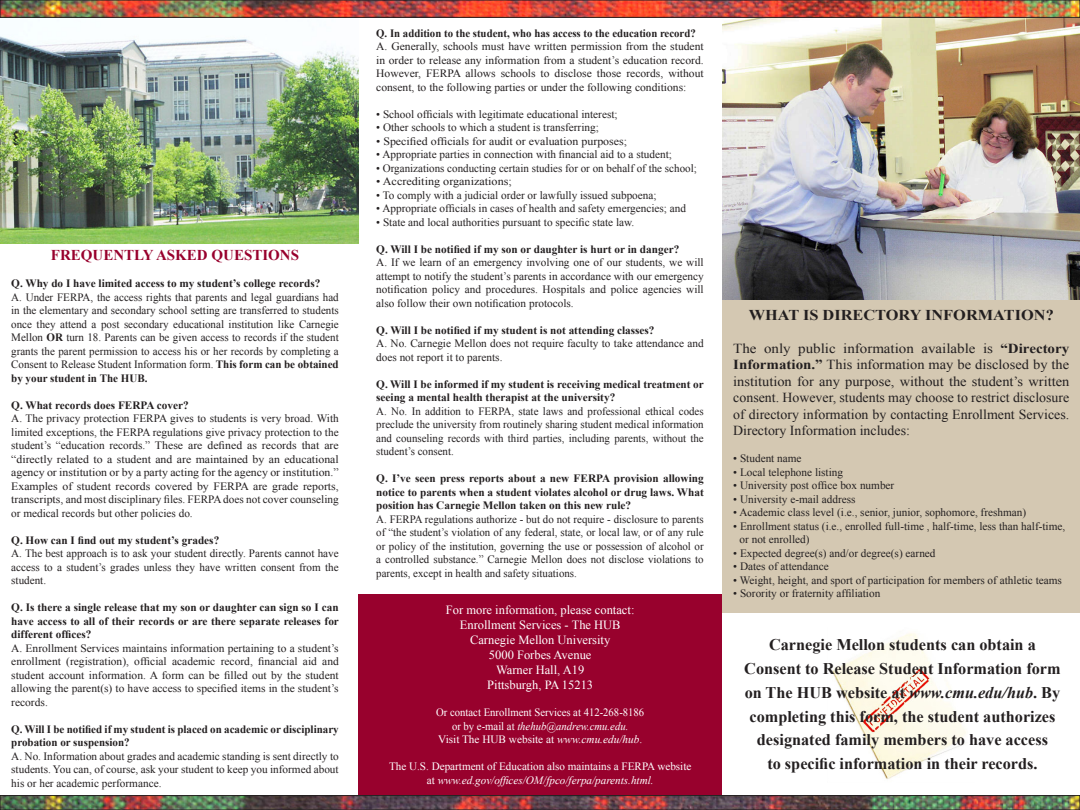
<style>
.page{position:relative;width:1080px;height:810px;background:#fff}
.page>*{position:absolute;margin:0;border:0;box-sizing:border-box;transform-origin:0 0}
.t1{font:700 16.25px/23.8px "Times New Roman";color:#231f20}
.t2{font:700 15px "Times New Roman";color:#231f20;scale:1.09 1}
.t3{font:700 15px "Times New Roman";color:#98012d}
.t4{font:13.75px/16.5px "Times New Roman";color:#231f20;text-align:justify;scale:1.09 1}
.t5{font:12.5px "Times New Roman";color:#fff}
.t6{font:11.25px/13.5px "Times New Roman";color:#231f20;text-align:justify}
.t7{font:700 11.25px/13.5px "Times New Roman";color:#231f20;text-align:justify}
.t8{font:11.25px "Times New Roman";color:#fff}
.t9{font:700 11.25px "Times New Roman";color:#231f20;scale:.96 1}
.t10{font:italic 11.25px "Times New Roman";color:#fff}
.t11{font:11.25px "Times New Roman";color:#231f20;scale:1.06 1}
.t12{font:11.25px "Times New Roman";color:#fff;scale:.95 1}
.t13{font:italic 11.25px "Times New Roman";color:#fff;scale:.95 1}
.t14{font:11.25px "Times New Roman";color:#231f20;scale:1.08 1}
.s1{font-weight:700}
.s2{font-style:normal}
.s3{font-style:italic}
</style>
<div class="page">
<div style="left:722px;top:298px;width:358px;height:315px;background:#d4c8b2"></div>
<div style="left:358px;top:594px;width:364px;height:202px;background:#98012d"></div>
<img style="left:832px;top:633px;width:134px;height:147px">
<img style="left:0;top:35px;width:358px;height:208px">
<img style="left:2px;top:797px;width:1076px;height:11px">
<div style="left:0;top:795px;width:1080px;height:15px;border:1px solid #231f20"></div>
<img style="left:722px;top:18px;width:358px;height:281px">
<img style="left:2px;top:2px;width:1076px;height:14px">
<div style="left:0;top:0;width:1080px;height:18px;border:1px solid #231f20"></div>
<p class="t3" style="left:51px;top:245px;width:250px">FREQUENTLY ASKED QUESTIONS</p>
<p class="t7" style="left:11px;top:276px;width:311px">Q. Why do I have limited access to my student’s college records?</p>
<p class="t6" style="left:11px;top:290px;width:329px">A. Under FERPA, the access rights that parents and legal guardians had in the elementary and secondary school setting are transferred to students once they attend a post secondary educational institution like Carnegie Mellon <span class="s1">OR</span> turn 18. Parents can be given access to records if the student grants the parent permission to access his or her records by completing a Consent to Release Student Information form. <span class="s1">This form can be obtained by your student in The HUB.</span></p>
<p class="t7" style="left:11px;top:398px;width:179px">Q. What records does FERPA cover?</p>
<p class="t6" style="left:11px;top:411px;width:329px">A. The privacy protection FERPA gives to students is very broad. With limited exceptions, the FERPA regulations give privacy protection to the student’s “education records.” These are defined as records that are “directly related to a student and are maintained by an educational agency or institution or by a party acting for the agency or institution.” Examples of student records covered by FERPA are grade reports, transcripts, and most disciplinary files. FERPA does not cover counseling or medical records but other policies do.</p>
<p class="t7" style="left:11px;top:533px;width:210px">Q. How can I find out my student’s grades?</p>
<p class="t6" style="left:11px;top:546px;width:329px">A. The best approach is to ask your student directly. Parents cannot have access to a student’s grades unless they have written consent from the student.</p>
<p class="t7" style="left:11px;top:600px;width:329px">Q. Is there a single release that my son or daughter can sign so I can have access to all of their records or are there separate releases for different offices?</p>
<p class="t6" style="left:11px;top:641px;width:329px">A. Enrollment Services maintains information pertaining to a student’s enrollment (registration), official academic record, financial aid and student account information. A form can be filled out by the student allowing the parent(s) to have access to specified items in the student’s records.</p>
<p class="t7" style="left:11px;top:722px;width:329px">Q. Will I be notified if my student is placed on academic or disciplinary probation or suspension?</p>
<p class="t6" style="left:11px;top:749px;width:329px">A. No. Information about grades and academic standing is sent directly to students. You can, of course, ask your student to keep you informed about his or her academic performance.</p>
<p class="t9" style="left:376px;top:25px;width:334px">Q. In addition to the student, who has access to the education record?</p>
<p class="t6" style="left:376px;top:40px;width:329px">A. Generally, schools must have written permission from the student in order to release any information from a student’s education record.<br>However, FERPA allows schools to disclose those records, without consent, to the following parties or under the following conditions:</p>
<p class="t6" style="left:376px;top:107px;width:243px">• School officials with legitimate educational interest;</p>
<p class="t6" style="left:376px;top:121px;width:224px">• Other schools to which a student is transferring;</p>
<p class="t11" style="left:376px;top:134px;width:238px">• Specified officials for audit or evaluation purposes;</p>
<p class="t6" style="left:376px;top:148px;width:297px">• Appropriate parties in connection with financial aid to a student;</p>
<p class="t6" style="left:376px;top:161px;width:322px">• Organizations conducting certain studies for or on behalf of the school;</p>
<p class="t14" style="left:376px;top:174px;width:127px">• Accrediting organizations;</p>
<p class="t6" style="left:376px;top:188px;width:282px">• To comply with a judicial order or lawfully issued subpoena;</p>
<p class="t6" style="left:376px;top:202px;width:311px">• Appropriate officials in cases of health and safety emergencies; and</p>
<p class="t6" style="left:376px;top:215px;width:260px">• State and local authorities pursuant to specific state law.</p>
<p class="t7" style="left:376px;top:242px;width:305px">Q. Will I be notified if my son or daughter is hurt or in danger?</p>
<p class="t6" style="left:376px;top:256px;width:329px">A. If we learn of an emergency involving one of our students, we will attempt to notify the student’s parents in accordance with our emergency notification policy and procedures. Hospitals and police agencies will also follow their own notification protocols.</p>
<p class="t7" style="left:376px;top:323px;width:280px">Q. Will I be notified if my student is not attending classes?</p>
<p class="t6" style="left:376px;top:337px;width:329px">A. No. Carnegie Mellon does not require faculty to take attendance and does not report it to parents.</p>
<p class="t7" style="left:376px;top:377px;width:329px">Q. Will I be informed if my student is receiving medical treatment or seeing a mental health therapist at the university?</p>
<p class="t6" style="left:376px;top:404px;width:329px">A. No. In addition to FERPA, state laws and professional ethical codes preclude the university from routinely sharing student medical information and counseling records with third parties, including parents, without the student’s consent.</p>
<p class="t7" style="left:376px;top:472px;width:329px">Q. I’ve seen press reports about a new FERPA provision allowing notice to parents when a student violates alcohol or drug laws. What position has Carnegie Mellon taken on this new rule?</p>
<p class="t6" style="left:376px;top:512px;width:329px">A. FERPA regulations authorize - but do not require - disclosure to parents of “the student’s violation of any federal, state, or local law, or of any rule or policy of the institution, governing the use or possession of alcohol or a controlled substance.” Carnegie Mellon does not disclose violations to parents, except in health and safety situations.</p>
<p class="t5" style="left:446px;top:602px;width:190px">For more information, please contact:</p>
<p class="t5" style="left:460px;top:617px;width:162px">Enrollment Services - The HUB</p>
<p class="t5" style="left:470px;top:632px;width:142px">Carnegie Mellon University</p>
<p class="t5" style="left:489px;top:647px;width:104px">5000 Forbes Avenue</p>
<p class="t5" style="left:496px;top:662px;width:90px">Warner Hall, A19</p>
<p class="t5" style="left:487px;top:677px;width:107px">Pittsburgh, PA 15213</p>
<p class="t12" style="left:436px;top:705px;width:221px">Or contact Enrollment Services at 412-268-8186</p>
<p class="t13" style="left:452px;top:718px;width:187px"><span class="s2">or by e-mail at</span> thehub@andrew.cmu.edu.</p>
<p class="t8" style="left:438px;top:732px;width:205px">Visit The HUB website at <span class="s3">www.cmu.edu/hub</span>.</p>
<p class="t8" style="left:389px;top:759px;width:304px">The U.S. Department of Education also maintains a FERPA website</p>
<p class="t10" style="left:427px;top:772px;width:228px"><span class="s2">at</span> www.ed.gov/offices/OM/fpco/ferpa/parents.html.</p>
<p class="t2" style="left:749px;top:304px;width:281px">WHAT IS DIRECTORY INFORMATION?</p>
<p class="t4" style="left:733px;top:340px;width:310px">The only public information available is <span class="s1">“Directory Information.”</span> This information may be disclosed by the institution for any purpose, without the student’s written consent. However, students may choose to restrict disclosure of directory information by contacting Enrollment Services.<br>Directory Information includes:</p>
<p class="t6" style="left:733px;top:451px;width:70px">• Student name</p>
<p class="t6" style="left:733px;top:465px;width:111px">• Local telephone listing</p>
<p class="t6" style="left:733px;top:478px;width:163px">• University post office box number</p>
<p class="t6" style="left:733px;top:492px;width:124px">• University e-mail address</p>
<p class="t6" style="left:733px;top:505px;width:294px">• Academic class level (i.e., senior, junior, sophomore, freshman)</p>
<p class="t6" style="left:740px;top:519px;width:327px;text-indent:-6px">• Enrollment status (i.e., enrolled full-time , half-time, less than half-time, or not enrolled)</p>
<p class="t6" style="left:733px;top:546px;width:204px">• Expected degree(s) and/or degree(s) earned</p>
<p class="t6" style="left:733px;top:559px;width:97px">• Dates of attendance</p>
<p class="t6" style="left:733px;top:573px;width:330px">• Weight, height, and sport of participation for members of athletic teams</p>
<p class="t6" style="left:733px;top:586px;width:149px">• Sorority or fraternity affiliation</p>
<p class="t1" style="left:769px;top:633px;width:268px">Carnegie Mellon students can obtain a</p>
<p class="t1" style="left:744px;top:656px;width:318px">Consent to Release Student Information form</p>
<p class="t1" style="left:745px;top:680px;width:317px">on The HUB website at <span class="s3">www.cmu.edu/hub</span>. By completing this form, the student authorizes</p>
<p class="t1" style="left:757px;top:728px;width:293px">designated family members to have access</p>
<p class="t1" style="left:767px;top:751px;width:272px">to specific information in their records.</p>
</div>
